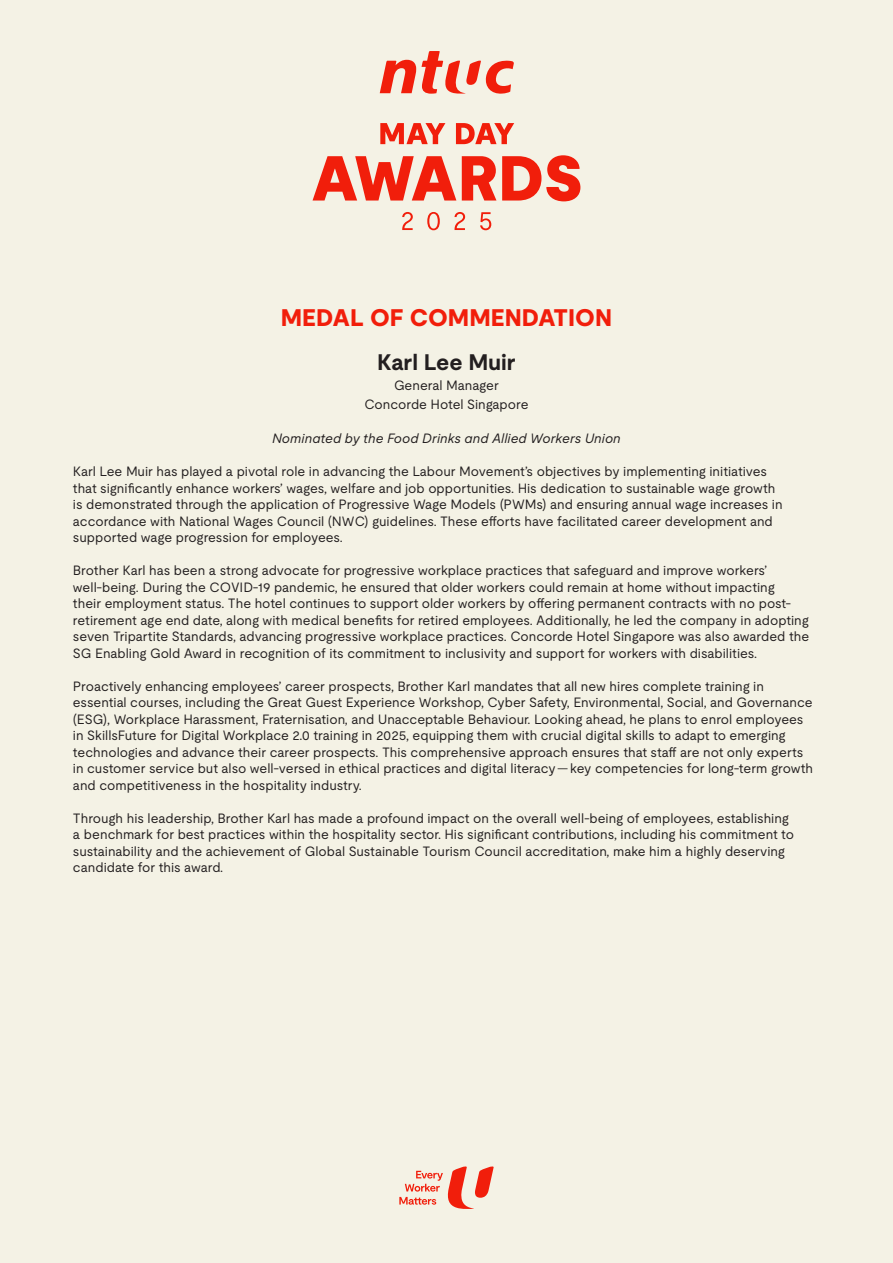
<style>
.page{position:relative;width:893px;height:1263px;background:#f4f2e5}
.page>*{position:absolute;margin:0;border:0;box-sizing:border-box;transform-origin:0 0}
.Awards_Title{font:800 24px "Moderat";color:#f11e0b}
.Name_of_Awardee{font:700 22.5px "Moderat";color:#231f20}
.Body_Text{font:13.5px/16.5px "Moderat";color:#231f20}
.Nominated_by{font:italic 13.5px "Moderat";color:#231f20}
.Designation{font:13.5px/19.5px "Moderat";color:#231f20;text-align:center}
</style>
<div class="page">
<svg style="left:399px;top:1166px;width:95px;height:43px"></svg>
<svg style="left:380px;top:51px;width:134px;height:43px"></svg>
<svg style="left:402px;top:212px;width:11px;height:18px"></svg>
<svg style="left:427px;top:212px;width:13px;height:18px"></svg>
<svg style="left:455px;top:212px;width:10px;height:18px"></svg>
<svg style="left:480px;top:212px;width:11px;height:18px"></svg>
<svg style="left:380px;top:123px;width:65px;height:21px"></svg>
<svg style="left:456px;top:123px;width:58px;height:21px"></svg>
<svg style="left:313px;top:156px;width:143px;height:45px"></svg>
<svg style="left:462px;top:156px;width:34px;height:45px"></svg>
<svg style="left:502px;top:155px;width:78px;height:46px"></svg>
<p class="Awards_Title" style="left:281px;top:300px;width:333px">MEDAL OF COMMENDATION</p>
<p class="Name_of_Awardee" style="left:377px;top:345px;width:140px">Karl Lee Muir</p>
<p class="Designation" style="left:364px;top:374px;width:166px">General Manager<br>Concorde Hotel Singapore</p>
<p class="Nominated_by" style="left:272px;top:428px;width:350px">Nominated by the Food Drinks and Allied Workers Union</p>
<p class="Body_Text" style="left:73px;top:462px;width:711px">Karl Lee Muir has played a pivotal role in advancing the Labour Movement’s objectives by implementing initiatives that significantly enhance workers’ wages, welfare and job opportunities. His dedication to sustainable wage growth is demonstrated through the application of Progressive Wage Models (PWMs) and ensuring annual wage increases in accordance with National Wages Council (NWC) guidelines. These efforts have facilitated career development and supported wage progression for employees.</p>
<p class="Body_Text" style="left:73px;top:561px;width:738px">Brother Karl has been a strong advocate for progressive workplace practices that safeguard and improve workers’ well-being. During the COVID-19 pandemic, he ensured that older workers could remain at home without impacting<br>their employment status. The hotel continues to support older workers by offering permanent contracts with no post&shy;retirement age end date, along with medical benefits for retired employees. Additionally, he led the company in adopting seven Tripartite Standards, advancing progressive workplace practices. Concorde Hotel Singapore was also awarded the SG Enabling Gold Award in recognition of its commitment to inclusivity and support for workers with disabilities.</p>
<p class="Body_Text" style="left:73px;top:677px;width:742px">Proactively enhancing employees’ career prospects, Brother Karl mandates that all new hires complete training in essential courses, including the Great Guest Experience Workshop, Cyber Safety, Environmental, Social, and Governance (ESG), Workplace Harassment, Fraternisation, and Unacceptable Behaviour. Looking ahead, he plans to enrol employees in SkillsFuture for Digital Workplace 2.0 training in 2025, equipping them with crucial digital skills to adapt to emerging technologies and advance their career prospects. This comprehensive approach ensures that staff are not only experts in customer service but also well-versed in ethical practices and digital literacy — key competencies for long-term growth and competitiveness in the hospitality industry.</p>
<p class="Body_Text" style="left:73px;top:809px;width:723px">Through his leadership, Brother Karl has made a profound impact on the overall well-being of employees, establishing a benchmark for best practices within the hospitality sector. His significant contributions, including his commitment to sustainability and the achievement of Global Sustainable Tourism Council accreditation, make him a highly deserving candidate for this award.</p>
</div>
